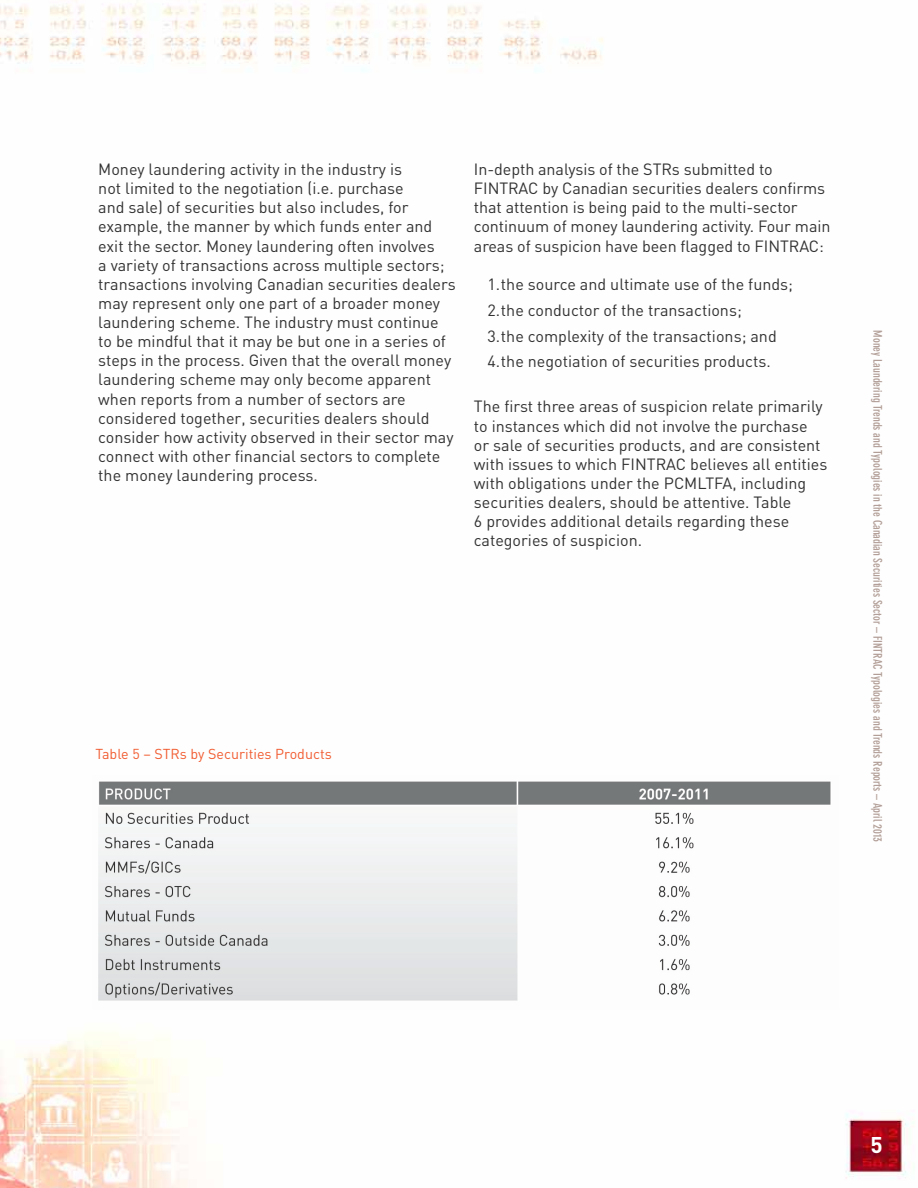
<style>
.page{position:relative;width:918px;height:1188px;background:#fff}
.page>*{position:absolute;margin:0;border:0;box-sizing:border-box;transform-origin:0 0}
.t1{font:700 22.5px "DIN";color:#fff}
.t2{font:16.2px/19px "DIN";color:#333232}
.t3{font:14.25px "DIN";color:#f15d32}
.t4{font:700 condensed 11.7px "DIN Neuzeit Grotesk";color:#b29e97}
</style>
<div class="page">
<img style="left:0;top:0;width:908px;height:1188px">
<img style="left:92px;top:776px;width:747px;height:233px">
<p class="t2" style="left:98px;top:159px;width:359px">Money laundering activity in the industry is<br>not limited to the negotiation (i.e. purchase<br>and sale) of securities but also includes, for example, the manner by which funds enter and exit the sector. Money laundering often involves<br>a variety of transactions across multiple sectors; transactions involving Canadian securities dealers may represent only one part of a broader money laundering scheme. The industry must continue to be mindful that it may be but one in a series of steps in the process. Given that the overall money laundering scheme may only become apparent when reports from a number of sectors are considered together, securities dealers should consider how activity observed in their sector may connect with other financial sectors to complete the money laundering process.</p>
<p class="t2" style="left:474px;top:159px;width:358px">In-depth analysis of the STRs submitted to FINTRAC by Canadian securities dealers confirms that attention is being paid to the multi-sector continuum of money laundering activity. Four main areas of suspicion have been flagged to FINTRAC:</p>
<p class="t2" style="left:487px;top:271px;width:307px;line-height:26px">1.the source and ultimate use of the funds; 2.the conductor of the transactions;<br>3.the complexity of the transactions; and 4.the negotiation of securities products.</p>
<p class="t2" style="left:474px;top:397px;width:355px">The first three areas of suspicion relate primarily to instances which did not involve the purchase<br>or sale of securities products, and are consistent with issues to which FINTRAC believes all entities with obligations under the PCMLTFA, including securities dealers, should be attentive. Table<br>6 provides additional details regarding these categories of suspicion.</p>
<p class="t3" style="left:95px;top:745px;width:238px">Table 5 – STRs by Securities Products</p>
<p class="t4" style="left:884px;top:330px;width:513px;rotate:90deg">Money Laundering Trends and Typologies in the Canadian Securities Sector – FINTRAC Typologies and Trends Reports – April 2013</p>
<h1 class="t1" style="left:870px;top:1130px;width:14px">5</h1>
</div>
